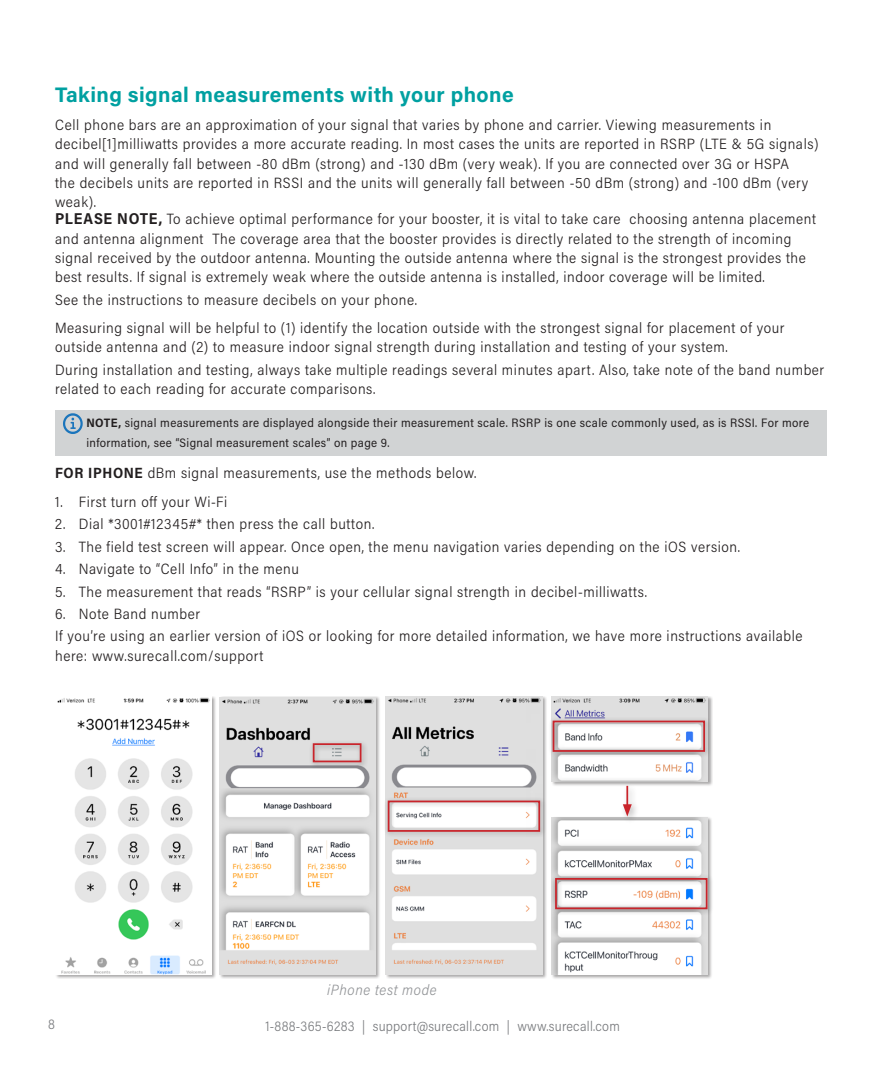
<style>
.page{position:relative;width:882px;height:1071px;background:#fff}
.page>*{position:absolute;margin:0;border:0;box-sizing:border-box;transform-origin:0 0}
.t1{font:700 21px "Acumin Pro";letter-spacing:.02em;color:#00a0a1}
.Body{font:300 14.88px/19.2px "Acumin Pro Semi Cond";letter-spacing:.04em;color:#221e1f}
.Body_-_list{font:300 14.88px/19.2px "Acumin Pro Semi Cond";letter-spacing:.04em;color:#221e1f}
.t2{font:italic 300 14.88px "Acumin Pro Semi Cond";letter-spacing:.04em;color:#939598}
.t3{font:300 14px "Acumin Pro Semi Cond";letter-spacing:.02em;color:#787a7d;scale:.96 1}
.Note{font:12.25px/19.2px "Acumin Pro Semi Cond";letter-spacing:.03em;color:#221e1f}
.s1{font-weight:700;font-size:15.75px}
.s2{font-weight:700}
</style>
<div class="page">
<div style="left:55px;top:411px;width:772px;height:45px;background:#d1d3d4"></div>
<svg style="left:63px;top:413px;width:20px;height:21px"></svg>
<div style="left:219px;top:696px;width:162px;height:283px;background:#221e1f;opacity:.4"></div>
<img style="left:219px;top:697px;width:156px;height:278px">
<div style="left:386px;top:696px;width:161px;height:283px;background:#221e1f;opacity:.4"></div>
<img style="left:386px;top:697px;width:156px;height:278px">
<div style="left:551px;top:816px;width:161px;height:163px;background:#221e1f;opacity:.4"></div>
<img style="left:551px;top:817px;width:156px;height:158px">
<div style="left:551px;top:696px;width:162px;height:91px;background:#221e1f;opacity:.4"></div>
<img style="left:551px;top:697px;width:157px;height:85px">
<div style="left:309px;top:739px;width:59px;height:30px;background:#221e1f;opacity:.4"></div>
<div style="left:313px;top:743px;width:48px;height:19px;border:2px solid #c9242b"></div>
<div style="left:384px;top:797px;width:162px;height:41px;background:#221e1f;opacity:.4"></div>
<div style="left:388px;top:801px;width:152px;height:31px;border:2px solid #c9242b"></div>
<div style="left:551px;top:874px;width:163px;height:42px;background:#221e1f;opacity:.4"></div>
<div style="left:555px;top:878px;width:153px;height:31px;border:2px solid #c9242b"></div>
<div style="left:549px;top:717px;width:162px;height:41px;background:#221e1f;opacity:.4"></div>
<div style="left:553px;top:721px;width:152px;height:31px;border:2px solid #c9242b"></div>
<div style="left:619px;top:782px;width:21px;height:42px;background:#221e1f;opacity:.3"></div>
<hr style="left:626px;top:786px;width:2px;height:21px;background:#c9242b">
<svg style="left:623px;top:804px;width:9px;height:13px"></svg>
<div style="left:55px;top:696px;width:162px;height:283px;background:#221e1f;opacity:.4"></div>
<img style="left:55px;top:697px;width:156px;height:278px">
<div style="left:441px;top:772px;width:48px;height:12px;background:#fff"></div>
<div style="left:276px;top:772px;width:42px;height:12px;background:#fff"></div>
<h2 class="t1" style="left:55px;top:80px;width:460px">Taking signal measurements with your phone</h2>
<p class="Body" style="left:55px;top:115px;width:765px">Cell phone bars are an approximation of your signal that varies by phone and carrier. Viewing measurements in decibel[1]milliwatts provides a more accurate reading. In most cases the units are reported in RSRP (LTE &amp; 5G signals) and will generally fall between -80 dBm (strong) and -130 dBm (very weak). If you are connected over 3G or HSPA<br>the decibels units are reported in RSSI and the units will generally fall between -50 dBm (strong) and -100 dBm (very weak).</p>
<p class="Body" style="left:55px;top:209px;width:762px"><span class="s1">PLEASE NOTE,</span> To achieve optimal performance for your booster, it is vital to take care choosing antenna placement and antenna alignment The coverage area that the booster provides is directly related to the strength of incoming signal received by the outdoor antenna. Mounting the outside antenna where the signal is the strongest provides the best results. If signal is extremely weak where the outside antenna is installed, indoor coverage will be limited.</p>
<p class="Body" style="left:55px;top:290px;width:364px">See the instructions to measure decibels on your phone.</p>
<p class="Body" style="left:55px;top:317px;width:731px">Measuring signal will be helpful to (1) identify the location outside with the strongest signal for placement of your outside antenna and (2) to measure indoor signal strength during installation and testing of your system.</p>
<p class="Body" style="left:55px;top:360px;width:771px">During installation and testing, always take multiple readings several minutes apart. Also, take note of the band number related to each reading for accurate comparisons.</p>
<p class="Note" style="left:86px;top:413px;width:724px"><span class="s2">NOTE,</span> signal measurements are displayed alongside their measurement scale. RSRP is one scale commonly used, as is RSSI. For more information, see “Signal measurement scales” on page 9.</p>
<p class="Body" style="left:55px;top:463px;width:423px"><span class="s2">FOR IPHONE</span> dBm signal measurements, use the methods below.</p>
<p class="Body" style="left:55px;top:492px;width:174px">1. First turn off your Wi-Fi</p>
<p class="Body" style="left:55px;top:514px;width:321px">2. Dial *3001#12345#* then press the call button.</p>
<p class="Body" style="left:55px;top:536px;width:686px">3. The field test screen will appear. Once open, the menu navigation varies depending on the iOS version.</p>
<p class="Body" style="left:55px;top:559px;width:245px">4. Navigate to “Cell Info” in the menu</p>
<p class="Body" style="left:55px;top:581px;width:593px">5. The measurement that reads “RSRP” is your cellular signal strength in decibel-milliwatts.</p>
<p class="Body" style="left:55px;top:604px;width:147px">6. Note Band number</p>
<p class="Body_-_list" style="left:55px;top:626px;width:749px">If you’re using an earlier version of iOS or looking for more detailed information, we have more instructions available here: www.surecall.com/support</p>
<p class="t2" style="left:327px;top:979px;width:111px">iPhone test mode</p>
<p class="t3" style="left:48px;top:1015px;width:9px">8</p>
<p class="t3" style="left:266px;top:1017px;width:371px">1-888-365-6283 | support@surecall.com | www.surecall.com</p>
</div>
